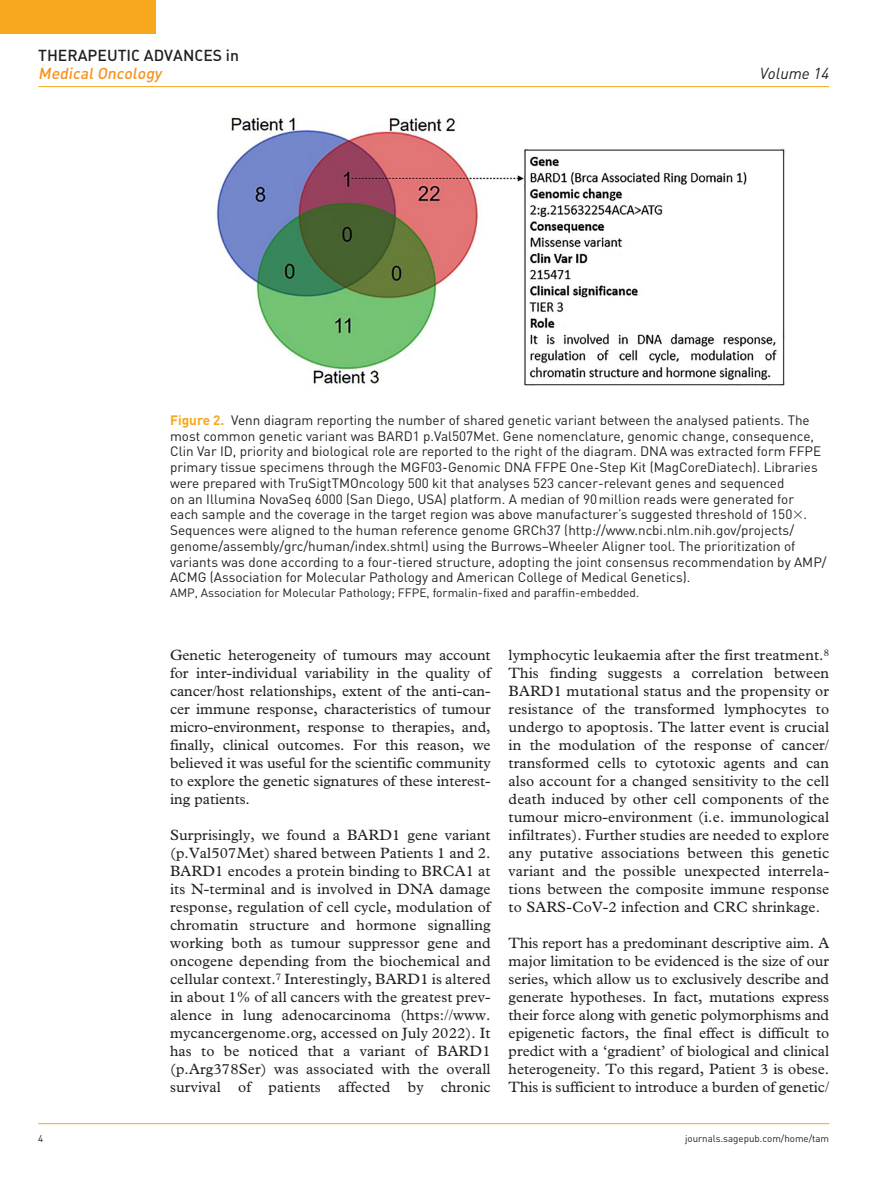
<style>
.page{position:relative;width:893px;height:1191px;background:#fff}
.page>*{position:absolute;margin:0;border:0;box-sizing:border-box;transform-origin:0 0}
.t1{font:15.75px "DIN Medium Alternate";color:#231f20}
.t2{font:italic 15.75px "DIN Medium Alternate";color:#f7931d}
.t3{font:italic 15.75px "DIN";color:#231f20}
.t4{font:15px/18px "Plantin Std";letter-spacing:.005em;color:#231f20;text-align:justify}
.t5{font:13.5px/15.8px "DIN";color:#231f20}
.t6{font:12px "DIN";color:#231f20}
.t7{font:9.75px "DIN";color:#231f20}
.s1{font-weight:700;color:#f7a71c}
</style>
<div class="page">
<hr style="left:38px;top:86px;width:791px;height:1px;background:#f7a71c">
<hr style="left:38px;top:1123px;width:791px;height:1px;background:#f7a71c">
<div style="left:0;top:0;width:155px;height:34px;background:#f7a71c"></div>
<img style="left:216px;top:117px;width:569px;height:269px">
<p class="t1" style="left:38px;top:45px;width:202px">THERAPEUTIC ADVANCES IN</p>
<p class="t2" style="left:38px;top:63px;width:125px">MedicalOncology</p>
<p class="t3" style="left:760px;top:63px;width:71px">Volume 14</p>
<p class="t5" style="left:170px;top:412px;width:658px"><span class="s1">Figure 2.</span> Venn diagram reporting the number of shared genetic variant between the analysed patients. The most common genetic variant was BARD1 p.Val507Met. Gene nomenclature, genomic change, consequence, Clin Var ID, priority and biological role are reported to the right of the diagram. DNA was extracted form FFPE primary tissue specimens through the MGF03-Genomic DNA FFPE One-Step Kit (MagCoreDiatech). Libraries were prepared with TruSigtTMOncology 500 kit that analyses 523 cancer-relevant genes and sequenced<br>on an Illumina NovaSeq 6000 (San Diego, USA) platform. A median of 90million reads were generated for<br>each sample and the coverage in the target region was above manufacturer’s suggested threshold of 150 .<br>Sequences were aligned to the human reference genome GRCh37 (http://www.ncbi.nlm.nih.gov/projects/ genome/assembly/grc/human/index.shtml) using the Burrows–Wheeler Aligner tool. The prioritization of variants was done according to a four-tiered structure, adopting the joint consensus recommendation by AMP/ ACMG (Association for Molecular Pathology and American College of Medical Genetics).</p>
<p class="t6" style="left:170px;top:585px;width:471px">AMP, Association for Molecular Pathology; FFPE, formalin-fixed and paraffin-embedded.</p>
<p class="t4" style="left:170px;top:646px;width:322px">Genetic heterogeneity of tumours may account for inter-individual variability in the quality of cancer/host relationships, extent of the anti-can&shy;cer immune response, characteristics of tumour micro-environment, response to therapies, and, finally, clinical outcomes. For this reason, we believed it was useful for the scientific community to explore the genetic signatures of these interest&shy;ing patients.</p>
<p class="t4" style="left:170px;top:826px;width:322px">Surprisingly, we found a BARD1 gene variant (p.Val507Met) shared between Patients 1 and 2.<br>BARD1 encodes a protein binding to BRCA1 at its N-terminal and is involved in DNA damage response, regulation of cell cycle, modulation of chromatin structure and hormone signalling working both as tumour suppressor gene and oncogene depending from the biochemical and cellular context.<sup>7</sup> Interestingly, BARD1 is altered in about 1% of all cancers with the greatest prev&shy;alence in lung adenocarcinoma (https://www. mycancergenome.org, accessed on July 2022). It has to be noticed that a variant of BARD1 (p.Arg378Ser) was associated with the overall survival of patients affected by chronic</p>
<p class="t4" style="left:509px;top:646px;width:322px">lymphocytic leukaemia after the first treatment.<sup>8<br></sup>This finding suggests a correlation between BARD1 mutational status and the propensity or resistance of the transformed lymphocytes to undergo to apoptosis. The latter event is crucial in the modulation of the response of cancer/ transformed cells to cytotoxic agents and can also account for a changed sensitivity to the cell death induced by other cell components of the tumour micro-environment (i.e. immunological infiltrates). Further studies are needed to explore any putative associations between this genetic variant and the possible unexpected interrela&shy;tions between the composite immune response to SARS-CoV-2 infection and CRC shrinkage.</p>
<p class="t4" style="left:509px;top:934px;width:322px">This report has a predominant descriptive aim. A major limitation to be evidenced is the size of our series, which allow us to exclusively describe and generate hypotheses. In fact, mutations express their force along with genetic polymorphisms and epigenetic factors, the final effect is difficult to predict with a ‘gradient’ of biological and clinical heterogeneity. To this regard, Patient 3 is obese.<br>This is sufficient to introduce a burden of genetic/</p>
<p class="t7" style="left:38px;top:1132px;width:7px">4</p>
<p class="t7" style="left:685px;top:1132px;width:146px">journals.sagepub.com/home/tam</p>
</div>
